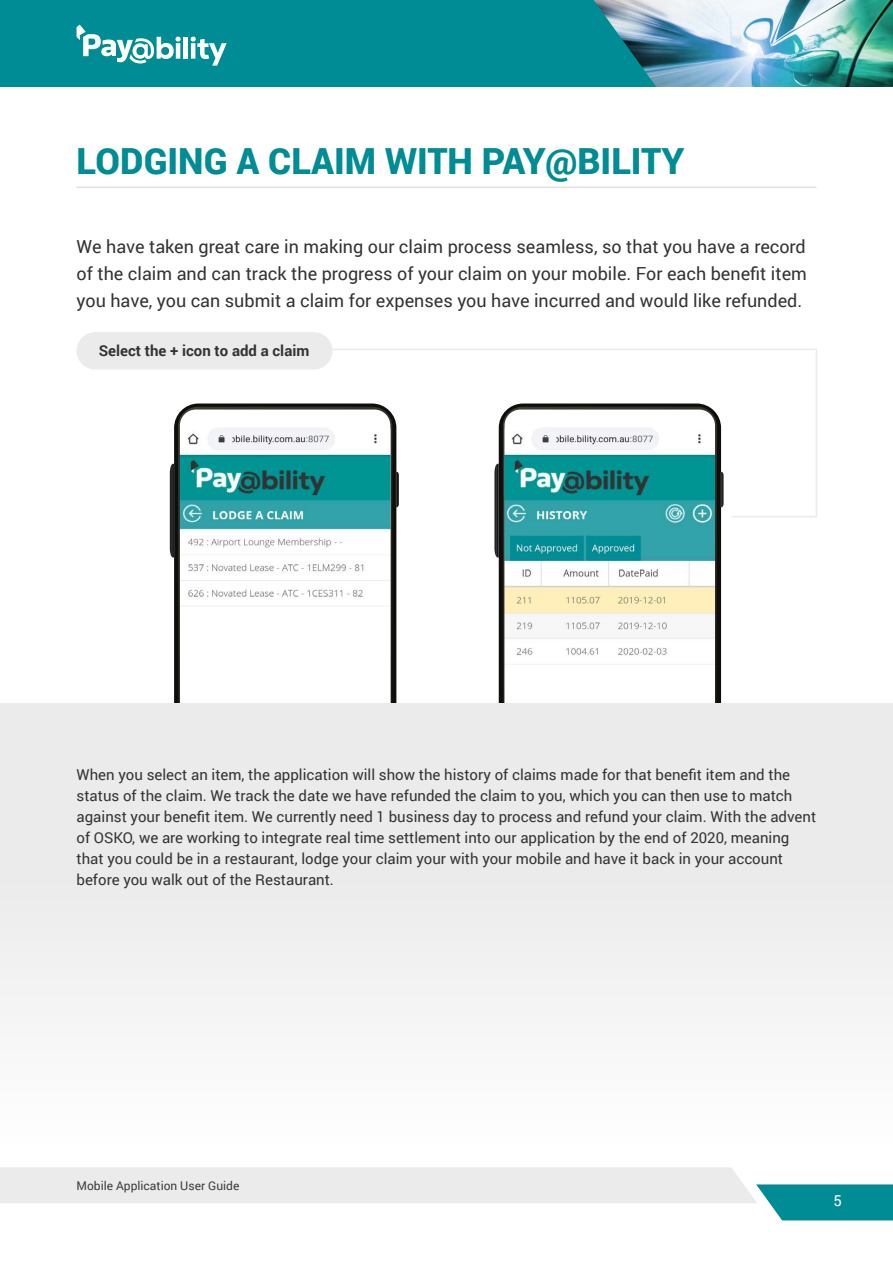
<style>
.page{position:relative;width:893px;height:1263px;background:#fff}
.page>*{position:absolute;margin:0;border:0;box-sizing:border-box;transform-origin:0 0}
.Page_Heads{font:900 36px "Roboto";color:#008c94}
.Intro{font:18px/27px "Roboto";color:#333;text-align:justify}
.Body{font:15px/21px "Roboto";color:#333}
.Body-2{font:700 15px "Roboto";color:#333}
.t1{font:15px "Roboto";color:#fff}
.t2{font:12px "Roboto";color:#3b3b38}
</style>
<div class="page">
<img style="left:662px;top:0;width:231px;height:87px">
<div style="left:0;top:0;width:662px;height:87px;background:#008c94"></div>
<svg style="left:0;top:1167px;width:893px;height:53px"></svg>
<div style="left:183px;top:37px;width:5px;height:22px;background:#fff"></div>
<svg style="left:191px;top:36px;width:36px;height:30px"></svg>
<svg style="left:77px;top:25px;width:104px;height:39px"></svg>
<svg style="left:303px;top:349px;width:514px;height:169px"></svg>
<div style="left:77px;top:332px;width:256px;height:37px;background:#ebebeb;border-radius:19px"></div>
<hr style="left:77px;top:187px;width:739px;height:1px;background:#e0e0e0">
<svg style="left:174px;top:403px;width:222px;height:434px;background:#282825"></svg>
<svg style="left:170px;top:464px;width:4px;height:93px"></svg>
<svg style="left:396px;top:472px;width:3px;height:35px"></svg>
<svg style="left:499px;top:403px;width:222px;height:434px;background:#242521"></svg>
<svg style="left:494px;top:464px;width:5px;height:93px"></svg>
<svg style="left:720px;top:472px;width:4px;height:35px"></svg>
<img style="left:180px;top:409px;width:210px;height:294px">
<img style="left:505px;top:409px;width:210px;height:294px">
<div style="left:0;top:703px;width:893px;height:441px;background:#ebebeb"></div>
<p class="Page_Heads" style="left:77px;top:136px;width:610px">LODGING A CLAIM WITH PAY@BILITY</p>
<p class="Intro" style="left:77px;top:232px;width:732px">We have taken great care in making our claim process seamless, so that you have a record of the claim and can track the progress of your claim on your mobile. For each benefit item you have, you can submit a claim for expenses you have incurred and would like refunded.</p>
<p class="Body-2" style="left:99px;top:340px;width:212px">Select the + icon to add a claim</p>
<p class="Body" style="left:77px;top:764px;width:741px">When you select an item, the application will show the history of claims made for that benefit item and the status of the claim. We track the date we have refunded the claim to you, which you can then use to match against your benefit item. We currently need 1 business day to process and refund your claim. With the advent of OSKO, we are working to integrate real time settlement into our application by the end of 2020, meaning that you could be in a restaurant, lodge your claim your with your mobile and have it back in your account before you walk out of the Restaurant.</p>
<p class="t2" style="left:77px;top:1178px;width:164px">Mobile Application User Guide</p>
<p class="t1" style="left:833px;top:1190px;width:10px">5</p>
</div>
